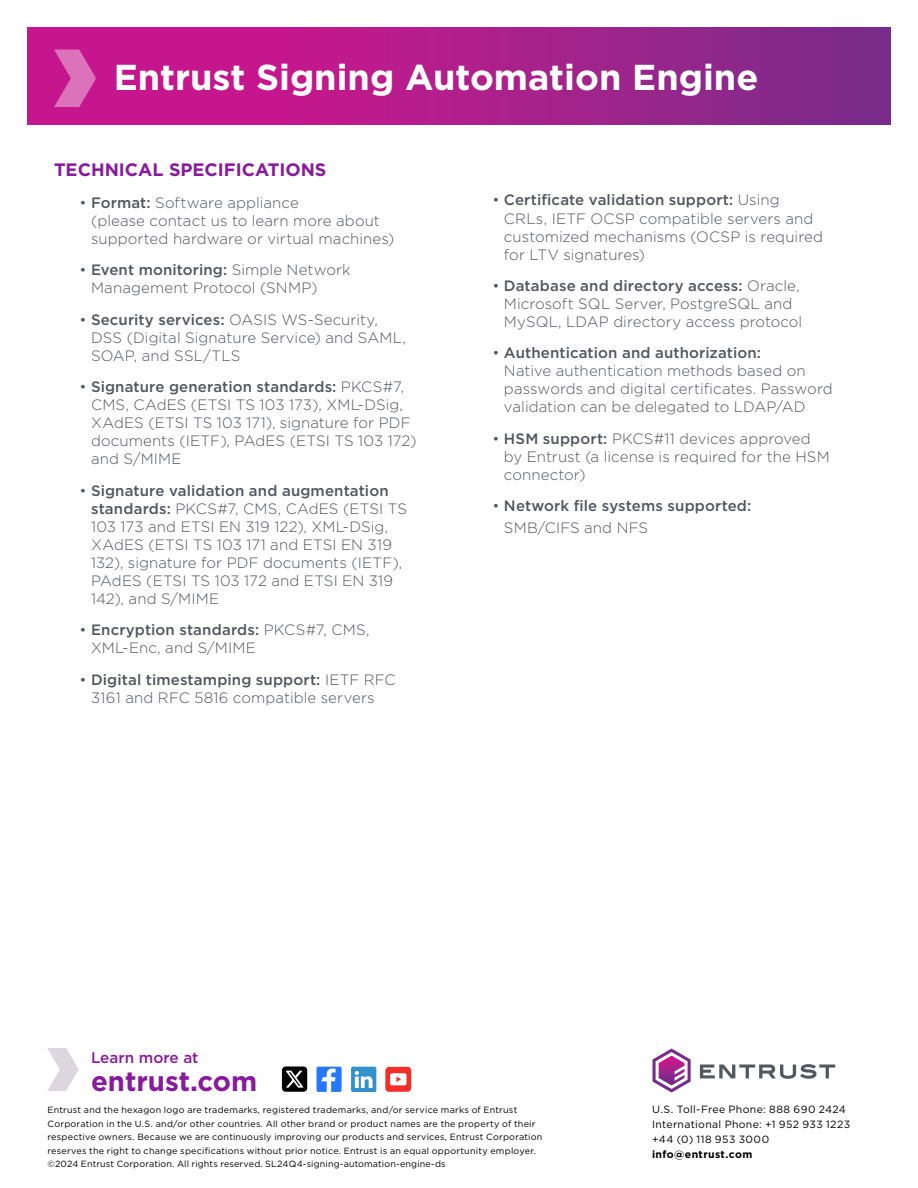
<style>
.page{position:relative;width:918px;height:1188px;background:#fff}
.page>*{position:absolute;margin:0;border:0;box-sizing:border-box;transform-origin:0 0}
.t1{font:700 36px "Gotham";color:#fff}
.t2{font:700 27.6px "Gotham";color:#881b9c}
.t3{font:700 18px "Gotham";color:#881b9c}
.t4{font:500 15.3px "Gotham";color:#881b9c}
.t5{font:300 15px/18px "Gotham";letter-spacing:.005em;color:#52555b}
.t6{font:500 15px/21.6px "Gotham";letter-spacing:.01em;color:#52555b}
.t7{font:10.5px/15px "Gotham";letter-spacing:.035em;color:#000}
.t8{font:700 10.5px "Gotham";letter-spacing:.035em;color:#000}
.t9{font:9px/13.5px "Gotham";letter-spacing:.025em;color:#000}
.s1{font-weight:500}
.s2{font-weight:300}
</style>
<div class="page">
<svg style="left:700px;top:1064px;width:135px;height:15px"></svg>
<svg style="left:653px;top:1049px;width:38px;height:44px"></svg>
<div style="left:317px;top:1067px;width:25px;height:25px;background:#2577ff;border-radius:2px"></div>
<svg style="left:321px;top:1069px;width:15px;height:23px"></svg>
<div style="left:351px;top:1067px;width:25px;height:25px;background:#3392cc;border-radius:2px"></div>
<svg style="left:355px;top:1071px;width:18px;height:17px"></svg>
<svg style="left:385px;top:1067px;width:26px;height:25px"></svg>
<svg style="left:47px;top:1048px;width:32px;height:43px"></svg>
<svg style="left:27px;top:27px;width:864px;height:98px;background:#aa1f8b"></svg>
<svg style="left:54px;top:50px;width:42px;height:57px;background:#d34da8"></svg>
<div style="left:282px;top:1066px;width:25px;height:26px;background:#000;border-radius:4px"></div>
<svg style="left:286px;top:1071px;width:18px;height:17px"></svg>
<h1 class="t1" style="left:114px;top:54px;width:646px">Entrust Signing Automation Engine</h1>
<p class="t3" style="left:54px;top:158px;width:274px">TECHNICAL SPECIFICATIONS</p>
<p class="t5" style="left:91px;top:193px;width:305px;text-indent:-12px">• <span class="s1">Format:</span> Software appliance<br>(please contact us to learn more about supported hardware or virtual machines)</p>
<p class="t5" style="left:91px;top:261px;width:261px;text-indent:-12px">• <span class="s1">Event monitoring:</span> Simple Network<br>Management Protocol (SNMP)</p>
<p class="t5" style="left:91px;top:310px;width:316px;text-indent:-12px">• <span class="s1">Security services:</span> OASIS WS-Security,<br>DSS (Digital Signature Service) and SAML,<br>SOAP, and SSL/TLS</p>
<p class="t5" style="left:91px;top:378px;width:327px;text-indent:-12px">• <span class="s1">Signature generation standards:</span> PKCS#7, CMS, CAdES (ETSI TS 103 173), XML-DSig, XAdES (ETSI TS 103 171), signature for PDF documents (IETF), PAdES (ETSI TS 103 172) and S/MIME</p>
<p class="t5" style="left:91px;top:481px;width:318px;text-indent:-12px">• <span class="s1">Signature validation and augmentation standards:</span> PKCS#7, CMS, CAdES (ETSI TS 103 173 and ETSI EN 319 122), XML-DSig, XAdES (ETSI TS 103 171 and ETSI EN 319<br>132), signature for PDF documents (IETF), PAdES (ETSI TS 103 172 and ETSI EN 319<br>142), and S/MIME</p>
<p class="t5" style="left:91px;top:621px;width:280px;text-indent:-12px">• <span class="s1">Encryption standards:</span> PKCS#7, CMS,<br>XML-Enc, and S/MIME</p>
<p class="t5" style="left:91px;top:670px;width:306px;text-indent:-12px">• <span class="s1">Digital timestamping support:</span> IETF RFC<br>3161 and RFC 5816 compatible servers</p>
<p class="t5" style="left:504px;top:191px;width:321px;text-indent:-12px">• <span class="s1">Certificate validation support:</span> Using CRLs, IETF OCSP compatible servers and customized mechanisms (OCSP is required for LTV signatures)</p>
<p class="t5" style="left:504px;top:276px;width:300px;text-indent:-12px">• <span class="s1">Database and directory access:</span> Oracle,<br>Microsoft SQL Server, PostgreSQL and<br>MySQL, LDAP directory access protocol</p>
<p class="t5" style="left:504px;top:344px;width:330px;text-indent:-12px">• <span class="s1">Authentication and authorization:<br></span>Native authentication methods based on passwords and digital certificates. Password validation can be delegated to LDAP/AD</p>
<p class="t5" style="left:504px;top:429px;width:327px;text-indent:-12px">• <span class="s1">HSM support:</span> PKCS#11 devices approved by Entrust (a license is required for the HSM connector)</p>
<p class="t6" style="left:504px;top:495px;width:249px;text-indent:-12px"><span class="s2">•</span> Network file systems supported:<br><span class="s2">SMB/CIFS and NFS</span></p>
<p class="t4" style="left:91px;top:1048px;width:109px">Learn more at</p>
<h2 class="t2" style="left:91px;top:1063px;width:168px">entrust.com</h2>
<p class="t9" style="left:48px;top:1103px;width:496px">Entrust and the hexagon logo are trademarks, registered trademarks, and/or service marks of Entrust Corporation in the U.S. and/or other countries. All other brand or product names are the property of their respective owners. Because we are continuously improving our products and services, Entrust Corporation reserves the right to change specifications without prior notice. Entrust is an equal opportunity employer. ©2024 Entrust Corporation. All rights reserved. SL24Q4-signing-automation-engine-ds</p>
<p class="t7" style="left:652px;top:1101px;width:200px">U.S. Toll-Free Phone: 888 690 2424<br>International Phone: +1 952 933 1223 +44 (0) 118 953 3000</p>
<p class="t8" style="left:652px;top:1147px;width:102px">info@entrust.com</p>
</div>
